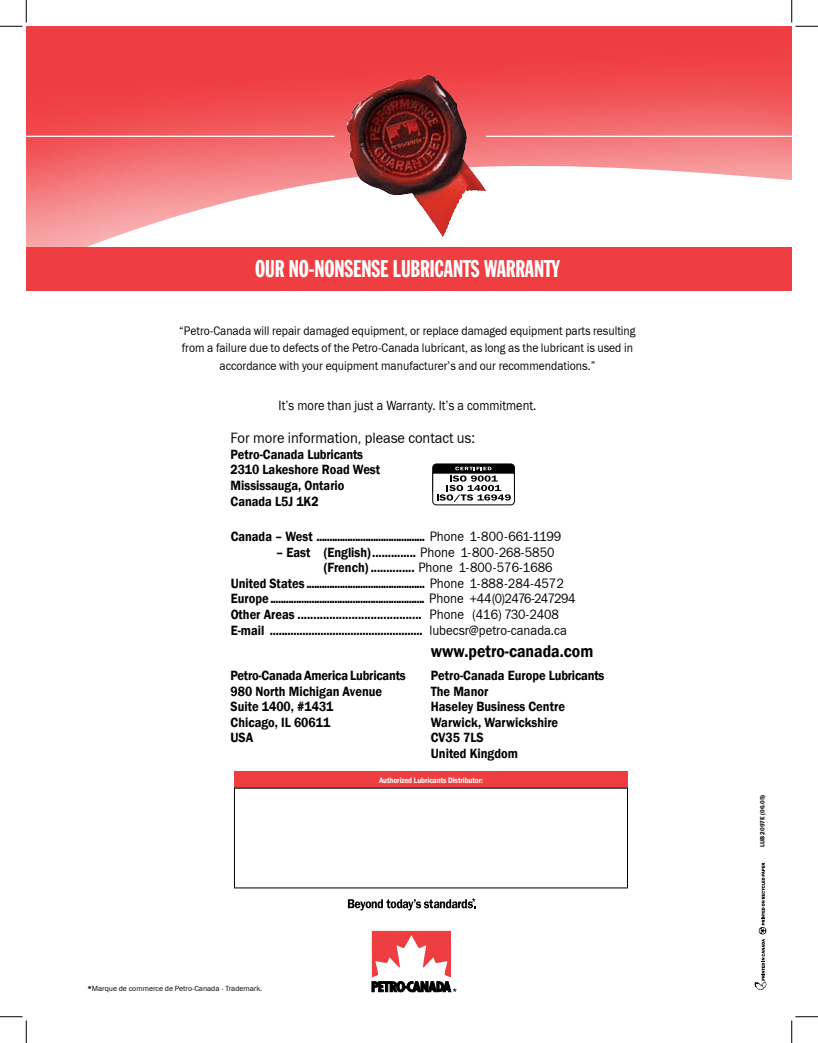
<style>
.page{position:relative;width:818px;height:1043px;background:#fff}
.page>*{position:absolute;margin:0;border:0;box-sizing:border-box;transform-origin:0 0}
.t1{font:23.75px "Franklin Gothic LT Extra Cond";letter-spacing:-.005em;color:#fff}
.t2{font:600 17.5px "Franklin Gothic";color:#000;scale:.9 1}
.t3{font:15px "Franklin Gothic Book C";color:#000;scale:.93 1}
.t4{font:600 13.75px/15.6px "Franklin Gothic";color:#000;scale:.9 1}
.t5{font:13.75px "Franklin Gothic";color:#000;scale:.9 1}
.t6{font:13.75px "Franklin Gothic Book C";color:#000;scale:.9 1}
.t7{font:13.75px "Franklin Gothic Book C";letter-spacing:-.035em;color:#000;scale:.9 1}
.t8{font:12.5px/17.5px "Franklin Gothic Book C";color:#000;text-align:center;scale:.9 1}
.t9{font:600 8.12px "Franklin Gothic";letter-spacing:-.015em;color:#fff;scale:.9 1}
.t10{font:7.5px "Franklin Gothic Book C";color:#000}
.t11{font:600 6.25px "Franklin Gothic";color:#000}
.s1{font-family:"Franklin Gothic Book C";font-weight:400}
.s2{font-family:"Franklin Gothic";font-weight:600}
</style>
<div class="page">
<img style="left:26px;top:26px;width:765px;height:221px">
<hr style="left:26px;top:136px;width:308px;height:1px;background:#fff">
<svg style="left:348px;top:898px;width:127px;height:12px"></svg>
<svg style="left:371px;top:930px;width:85px;height:62px"></svg>
<svg style="left:754px;top:862px;width:12px;height:127px"></svg>
<svg style="left:432px;top:464px;width:82px;height:30px"></svg>
<div style="left:432px;top:463px;width:83px;height:32px;border:1px solid #000;border-radius:4px"></div>
<svg style="left:432px;top:467px;width:83px;height:38px"></svg>
<hr style="left:486px;top:136px;width:305px;height:1px;background:#fff">
<div style="left:26px;top:247px;width:765px;height:44px;background:#ef3e42"></div>
<img style="left:346px;top:74px;width:130px;height:161px">
<div style="left:234px;top:771px;width:393px;height:17px;background:#ef3e42"></div>
<svg style="left:0;top:0;width:27px;height:27px"></svg>
<svg style="left:0;top:1016px;width:27px;height:26px"></svg>
<svg style="left:791px;top:0;width:27px;height:27px"></svg>
<svg style="left:791px;top:1016px;width:27px;height:26px"></svg>
<h1 class="t1" style="left:255px;top:256px;width:306px">OUR NO-NONSENSE LUBRICANTS WARRANTY</h1>
<p class="t8" style="left:179px;top:322px;width:508px">“Petro-Canada will repair damaged equipment, or replace damaged equipment parts resulting from a failure due to defects of the Petro-Canada lubricant, as long as the lubricant is used in accordance with your equipment manufacturer’s and our recommendations.”</p>
<p class="t5" style="left:278px;top:397px;width:288px">It’s more than just a Warranty. It’s a commitment.</p>
<p class="t3" style="left:230px;top:429px;width:264px">For more information, please contact us:</p>
<p class="t4" style="left:230px;top:446px;width:168px">Petro-Canada Lubricants<br>2310 Lakeshore Road West<br>Mississauga, Ontario<br>Canada L5J 1K2</p>
<p class="t4" style="left:231px;top:528px;width:97px">Canada – West ..........................................</p>
<p class="t6" style="left:429px;top:528px;width:148px">Phone 1-800-661-1199</p>
<p class="t4" style="left:276px;top:544px;width:311px">– East (English).............. <span class="s1">Phone 1-800-268-5850</span></p>
<p class="t4" style="left:324px;top:560px;width:256px">(French) .............. <span class="s1">Phone 1-800-576-1686</span></p>
<p class="t4" style="left:231px;top:575px;width:85px">United States ..............................................</p>
<p class="t6" style="left:429px;top:575px;width:150px">Phone 1-888-284-4572</p>
<p class="t4" style="left:231px;top:591px;width:45px">Europe ............................................................</p>
<p class="t7" style="left:429px;top:591px;width:164px">Phone +44 (0) 2476 - 247294</p>
<p class="t4" style="left:231px;top:607px;width:375px">Other Areas ....................................... <span class="s1">Phone (416) 730-2408<br></span>E-mail ................................................... <span class="s1">lubecsr@petro-canada.ca</span></p>
<p class="t2" style="left:431px;top:640px;width:182px">www.petro-canada.com</p>
<p class="t4" style="left:230px;top:667px;width:196px">Petro-Canada America Lubricants<br>980 North Michigan Avenue<br>Suite 1400, #1431<br>Chicago, IL 60611<br>USA</p>
<p class="t4" style="left:431px;top:667px;width:194px">Petro-Canada Europe Lubricants<br>The Manor<br>Haseley Business Centre<br>Warwick, Warwickshire<br>CV35 7LS<br>United Kingdom</p>
<p class="t10" style="left:87px;top:984px;width:176px"><span class="s2">*</span>Marque de commerce de Petro-Canada - Trademark.</p>
<p class="t9" style="left:379px;top:775px;width:117px">Authorized Lubricants Distributor:</p>
<p class="t11" style="left:758px;top:847px;width:54px;rotate:-90deg">LUB 2097E (06.05)</p>
</div>
